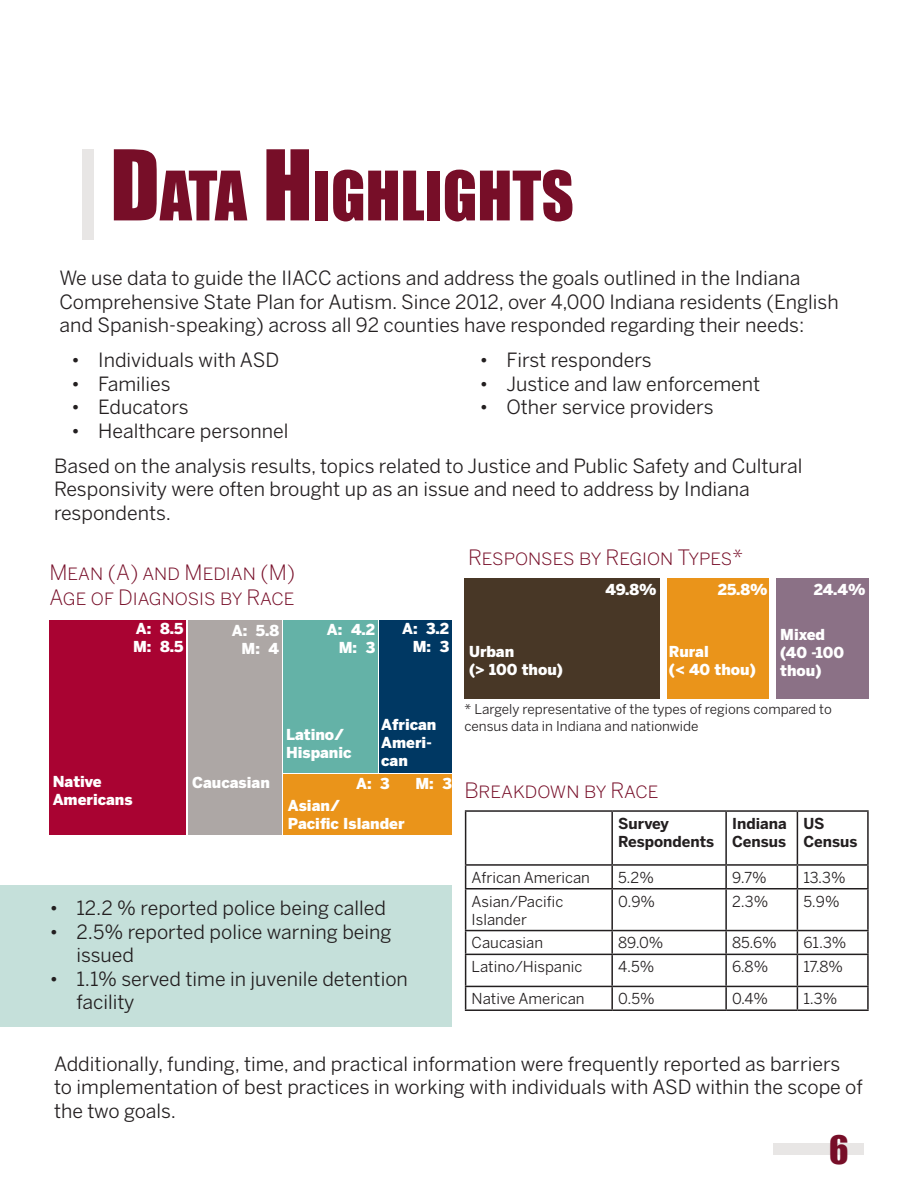
<style>
.page{position:relative;width:918px;height:1188px;background:#fff}
.page>*{position:absolute;margin:0;border:0;box-sizing:border-box;transform-origin:0 0}
.t1{font:63px "Impact";color:#770e28}
.t2{font:36px "Impact";color:#770e28}
.Paragraph_Style_3{font:300 21px "Benton Sans";color:#770e28}
.Main{font:19.5px/23.4px "Benton Sans";color:#231f20}
.t3{font:900 15px/18px "Benton Sans";color:#fff}
.Body_Text{font:15px/18px "Benton Sans";color:#231f20}
.Body_Text-2{font:700 15px/18px "Benton Sans";color:#231f20}
.Main-2{font:13.5px/16.2px "Benton Sans";color:#231f20}
.s1{font-size:90px}
</style>
<div class="page">
<div style="left:773px;top:1143px;width:91px;height:12px;background:#e8e6e5"></div>
<div style="left:0;top:886px;width:452px;height:141px;background:#c5e0da"></div>
<div style="left:82px;top:149px;width:12px;height:91px;background:#e8e6e5"></div>
<div style="left:465px;top:578px;width:195px;height:121px;background:#483726"></div>
<div style="left:667px;top:578px;width:102px;height:121px;background:#ea941a"></div>
<div style="left:776px;top:578px;width:93px;height:121px;background:#8b7186"></div>
<hr style="left:465px;top:810px;width:147px;height:2px;background:#231f20">
<hr style="left:465px;top:812px;width:1px;height:52px;background:#231f20">
<hr style="left:612px;top:810px;width:114px;height:2px;background:#231f20">
<hr style="left:611px;top:812px;width:2px;height:52px;background:#231f20">
<hr style="left:726px;top:810px;width:71px;height:2px;background:#231f20">
<hr style="left:725px;top:812px;width:2px;height:52px;background:#231f20">
<hr style="left:797px;top:810px;width:72px;height:2px;background:#231f20">
<hr style="left:797px;top:812px;width:1px;height:52px;background:#231f20">
<hr style="left:867px;top:812px;width:2px;height:52px;background:#231f20">
<hr style="left:465px;top:864px;width:147px;height:2px;background:#231f20">
<svg style="left:465px;top:866px;width:1px;height:22px"></svg>
<hr style="left:612px;top:864px;width:114px;height:2px;background:#231f20">
<hr style="left:611px;top:866px;width:2px;height:22px;background:#231f20">
<hr style="left:726px;top:864px;width:71px;height:2px;background:#231f20">
<hr style="left:725px;top:866px;width:2px;height:22px;background:#231f20">
<hr style="left:797px;top:864px;width:72px;height:2px;background:#231f20">
<svg style="left:797px;top:866px;width:1px;height:22px"></svg>
<hr style="left:867px;top:866px;width:2px;height:22px;background:#231f20">
<hr style="left:465px;top:888px;width:147px;height:2px;background:#231f20">
<hr style="left:465px;top:890px;width:1px;height:40px;background:#231f20">
<hr style="left:612px;top:888px;width:114px;height:2px;background:#231f20">
<hr style="left:611px;top:890px;width:2px;height:40px;background:#231f20">
<hr style="left:726px;top:888px;width:71px;height:2px;background:#231f20">
<hr style="left:725px;top:890px;width:2px;height:40px;background:#231f20">
<hr style="left:797px;top:888px;width:72px;height:2px;background:#231f20">
<hr style="left:797px;top:890px;width:1px;height:40px;background:#231f20">
<hr style="left:867px;top:890px;width:2px;height:40px;background:#231f20">
<hr style="left:465px;top:930px;width:147px;height:1px;background:#231f20">
<svg style="left:465px;top:931px;width:1px;height:23px"></svg>
<hr style="left:612px;top:930px;width:114px;height:1px;background:#231f20">
<hr style="left:611px;top:931px;width:2px;height:23px;background:#231f20">
<hr style="left:726px;top:930px;width:71px;height:1px;background:#231f20">
<hr style="left:725px;top:931px;width:2px;height:23px;background:#231f20">
<hr style="left:797px;top:930px;width:72px;height:1px;background:#231f20">
<svg style="left:797px;top:931px;width:1px;height:23px"></svg>
<hr style="left:867px;top:931px;width:2px;height:23px;background:#231f20">
<hr style="left:465px;top:954px;width:147px;height:1px;background:#231f20">
<hr style="left:465px;top:955px;width:1px;height:31px;background:#231f20">
<hr style="left:612px;top:954px;width:114px;height:1px;background:#231f20">
<hr style="left:611px;top:955px;width:2px;height:31px;background:#231f20">
<hr style="left:726px;top:954px;width:71px;height:1px;background:#231f20">
<hr style="left:725px;top:955px;width:2px;height:31px;background:#231f20">
<hr style="left:797px;top:954px;width:72px;height:1px;background:#231f20">
<hr style="left:797px;top:955px;width:1px;height:31px;background:#231f20">
<hr style="left:867px;top:955px;width:2px;height:31px;background:#231f20">
<hr style="left:465px;top:986px;width:147px;height:1px;background:#231f20">
<svg style="left:465px;top:987px;width:1px;height:22px"></svg>
<hr style="left:612px;top:986px;width:114px;height:1px;background:#231f20">
<hr style="left:611px;top:987px;width:2px;height:22px;background:#231f20">
<hr style="left:726px;top:986px;width:71px;height:1px;background:#231f20">
<hr style="left:725px;top:987px;width:2px;height:22px;background:#231f20">
<hr style="left:797px;top:986px;width:72px;height:1px;background:#231f20">
<svg style="left:797px;top:987px;width:1px;height:22px"></svg>
<hr style="left:867px;top:987px;width:2px;height:22px;background:#231f20">
<hr style="left:465px;top:1009px;width:147px;height:2px;background:#231f20">
<hr style="left:612px;top:1009px;width:114px;height:2px;background:#231f20">
<hr style="left:726px;top:1009px;width:71px;height:2px;background:#231f20">
<hr style="left:797px;top:1009px;width:72px;height:2px;background:#231f20">
<div style="left:283px;top:620px;width:95px;height:153px;background:#64b2a7"></div>
<div style="left:283px;top:775px;width:169px;height:60px;background:#ea941a"></div>
<div style="left:379px;top:620px;width:73px;height:153px;background:#003863"></div>
<div style="left:49px;top:620px;width:137px;height:215px;background:#a90332"></div>
<div style="left:188px;top:621px;width:93px;height:214px;background:#ada7a5"></div>
<p class="t1" style="left:110px;top:147px;width:462px"><span class="s1">D</span>ATA <span class="s1">H</span>IGHLIGHTS</p>
<p class="Main" style="left:59px;top:267px;width:781px">We use data to guide the IIACC actions and address the goals outlined in the Indiana<br>Comprehensive State Plan for Autism. Since 2012, over 4,000 Indiana residents (English and Spanish-speaking) across all 92 counties have responded regarding their needs:</p>
<p class="Main" style="left:71px;top:349px;width:209px">• Individuals with ASD</p>
<p class="Main" style="left:71px;top:372px;width:101px">• Families</p>
<p class="Main" style="left:71px;top:395px;width:119px">• Educators</p>
<p class="Main" style="left:71px;top:419px;width:219px">• Healthcare personnel</p>
<p class="Main" style="left:479px;top:349px;width:174px">• First responders</p>
<p class="Main" style="left:479px;top:372px;width:282px">• Justice and law enforcement</p>
<p class="Main" style="left:479px;top:395px;width:236px">• Other service providers</p>
<p class="Main" style="left:54px;top:454px;width:750px">Based on the analysis results, topics related to Justice and Public Safety and Cultural<br>Responsivity were often brought up as an issue and need to address by Indiana respondents.</p>
<p class="Paragraph_Style_3" style="left:50px;top:560px;width:247px">Mean (A) and Median (M)</p>
<p class="Paragraph_Style_3" style="left:50px;top:585px;width:247px">Age of Diagnosis by Race</p>
<p class="t3" style="left:136px;top:620px;width:49px">A: 8.5</p>
<p class="t3" style="left:133px;top:638px;width:52px">M: 8.5</p>
<p class="t3" style="left:232px;top:622px;width:49px">A: 5.8</p>
<p class="t3" style="left:242px;top:640px;width:39px">M: 4</p>
<p class="t3" style="left:327px;top:621px;width:50px">A: 4.2</p>
<p class="t3" style="left:339px;top:639px;width:38px">M: 3</p>
<p class="t3" style="left:402px;top:620px;width:49px">A: 3.2</p>
<p class="t3" style="left:413px;top:638px;width:38px">M: 3</p>
<p class="t3" style="left:53px;top:773px;width:50px">Native</p>
<p class="t3" style="left:53px;top:791px;width:81px">Americans</p>
<p class="t3" style="left:192px;top:773px;width:79px">Caucasian</p>
<p class="t3" style="left:286px;top:725px;width:67px">Latino/<br>Hispanic</p>
<p class="t3" style="left:381px;top:716px;width:57px">African<br>Ameri&shy;can</p>
<p class="t3" style="left:356px;top:774px;width:35px">A: 3</p>
<p class="t3" style="left:415px;top:774px;width:38px">M: 3</p>
<p class="t3" style="left:288px;top:797px;width:54px">Asian/</p>
<p class="t3" style="left:288px;top:815px;width:118px">Pacific Islander</p>
<p class="Main" style="left:49px;top:897px;width:338px">• 12.2 % reported police being called</p>
<p class="Main" style="left:76px;top:920px;width:317px;text-indent:-27px">• 2.5% reported police warning being issued</p>
<p class="Main" style="left:76px;top:967px;width:333px;text-indent:-27px">• 1.1% served time in juvenile detention facility</p>
<p class="Paragraph_Style_3" style="left:468px;top:545px;width:277px">Responses by Region Types*</p>
<p class="t3" style="left:469px;top:642px;width:47px">Urban</p>
<p class="t3" style="left:469px;top:660px;width:95px">(&gt; 100 thou)</p>
<p class="t3" style="left:605px;top:581px;width:53px">49.8%</p>
<p class="t3" style="left:718px;top:581px;width:52px">25.8%</p>
<p class="t3" style="left:814px;top:581px;width:53px">24.4%</p>
<p class="t3" style="left:669px;top:642px;width:41px">Rural</p>
<p class="t3" style="left:669px;top:660px;width:88px">(&lt; 40 thou)</p>
<p class="t3" style="left:780px;top:626px;width:46px">Mixed</p>
<p class="t3" style="left:780px;top:644px;width:65px">(40 -100 thou)</p>
<p class="Main-2" style="left:464px;top:701px;width:369px">* Largely representative of the types of regions compared to census data in Indiana and nationwide</p>
<p class="Paragraph_Style_3" style="left:464px;top:778px;width:196px">Breakdown by Race</p>
<p class="Body_Text-2" style="left:618px;top:815px;width:98px">Survey<br>Respondents</p>
<p class="Body_Text-2" style="left:732px;top:815px;width:56px">Indiana<br>Census</p>
<p class="Body_Text-2" style="left:803px;top:815px;width:55px">US<br>Census</p>
<p class="Body_Text" style="left:472px;top:868px;width:120px">African American</p>
<p class="Body_Text" style="left:618px;top:868px;width:37px">5.2%</p>
<p class="Body_Text" style="left:732px;top:868px;width:36px">9.7%</p>
<p class="Body_Text" style="left:803px;top:868px;width:44px">13.3%</p>
<p class="Body_Text" style="left:472px;top:892px;width:93px">Asian/Pacific<br>Islander</p>
<p class="Body_Text" style="left:618px;top:892px;width:38px">0.9%</p>
<p class="Body_Text" style="left:732px;top:892px;width:38px">2.3%</p>
<p class="Body_Text" style="left:803px;top:892px;width:38px">5.9%</p>
<p class="Body_Text" style="left:472px;top:934px;width:73px">Caucasian</p>
<p class="Body_Text" style="left:618px;top:934px;width:47px">89.0%</p>
<p class="Body_Text" style="left:732px;top:934px;width:46px">85.6%</p>
<p class="Body_Text" style="left:803px;top:934px;width:45px">61.3%</p>
<p class="Body_Text" style="left:472px;top:958px;width:112px">Latino/Hispanic</p>
<p class="Body_Text" style="left:618px;top:958px;width:38px">4.5%</p>
<p class="Body_Text" style="left:732px;top:958px;width:38px">6.8%</p>
<p class="Body_Text" style="left:803px;top:958px;width:41px">17.8%</p>
<p class="Body_Text" style="left:472px;top:990px;width:115px">Native American</p>
<p class="Body_Text" style="left:618px;top:990px;width:38px">0.5%</p>
<p class="Body_Text" style="left:732px;top:990px;width:37px">0.4%</p>
<p class="Body_Text" style="left:803px;top:990px;width:35px">1.3%</p>
<p class="Main" style="left:54px;top:1052px;width:810px">Additionally, funding, time, and practical information were frequently reported as barriers to implementation of best practices in working with individuals with ASD within the scope of the two goals.</p>
<h2 class="t2" style="left:829px;top:1122px;width:21px">6</h2>
</div>
